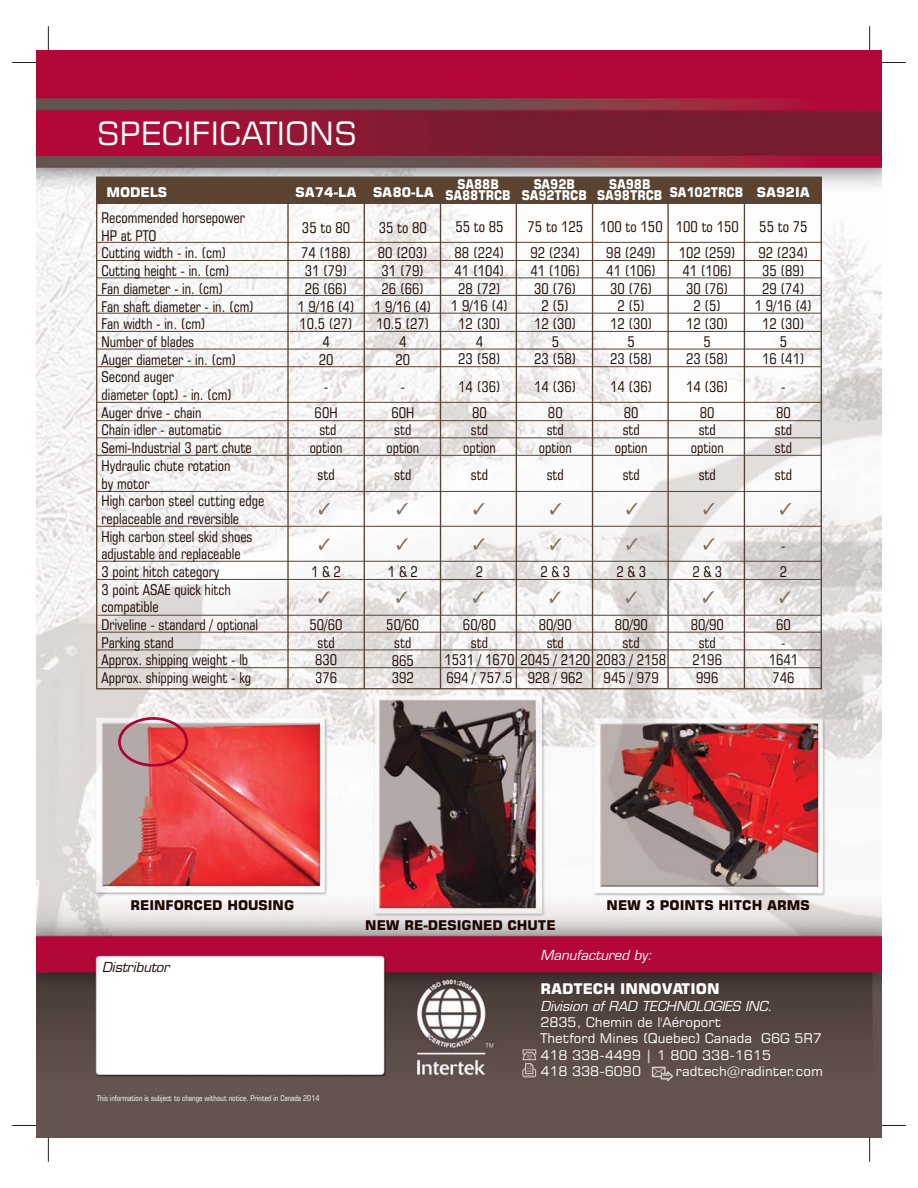
<style>
.page{position:relative;width:918px;height:1188px;background:#fff}
.page>*{position:absolute;margin:0;border:0;box-sizing:border-box;transform-origin:0 0}
.t1{font:32.25px "Square 721 BT";color:#fff}
.t2{font:14.7px/17.7px "Square 721 Cn BT";color:#1d0800;text-align:center}
.t3{font:700 14.7px "Square 721 BT";color:#fff}
.t4{font:13.35px/16.5px "Square 721 BT";color:#fff}
.t5{font:700 13.35px "Square 721 BT";color:#1d0800}
.t6{font:700 13.35px/11.2px "Square 721 BT";color:#fff;text-align:center;scale:.87 1}
.t7{font:italic 13.35px "Square 721 BT";color:#fff}
.t8{font:700 13.35px "Square 721 BT";color:#fff}
.t9{font:italic 13.35px "Square 721 BT";color:#1d0800}
.t10{font:700 13.35px "Square 721 BT";color:#d6cbc2}
.t11{font:8.1px "Square 721 Cn BT";color:#fff}
</style>
<div class="page">
<img style="left:36px;top:50px;width:846px;height:1088px">
<svg style="left:652px;top:1067px;width:21px;height:15px"></svg>
<svg style="left:522px;top:1049px;width:14px;height:28px"></svg>
<div style="left:97px;top:178px;width:724px;height:26px;background:#5a4330"></div>
<hr style="left:364px;top:178px;width:1px;height:511px;background:#5a4330">
<hr style="left:287px;top:178px;width:2px;height:511px;background:#5a4330">
<hr style="left:97px;top:242px;width:724px;height:1px;background:#5a4330">
<hr style="left:97px;top:260px;width:724px;height:1px;background:#5a4330">
<hr style="left:97px;top:278px;width:724px;height:1px;background:#5a4330">
<hr style="left:97px;top:295px;width:724px;height:1px;background:#5a4330">
<hr style="left:97px;top:313px;width:724px;height:1px;background:#5a4330">
<hr style="left:97px;top:331px;width:724px;height:1px;background:#5a4330">
<hr style="left:97px;top:349px;width:724px;height:1px;background:#5a4330">
<hr style="left:97px;top:366px;width:724px;height:1px;background:#5a4330">
<hr style="left:97px;top:402px;width:724px;height:1px;background:#5a4330">
<hr style="left:97px;top:420px;width:724px;height:1px;background:#5a4330">
<hr style="left:97px;top:438px;width:724px;height:1px;background:#5a4330">
<hr style="left:97px;top:455px;width:724px;height:1px;background:#5a4330">
<hr style="left:97px;top:491px;width:724px;height:1px;background:#5a4330">
<hr style="left:97px;top:526px;width:724px;height:1px;background:#5a4330">
<hr style="left:97px;top:561px;width:724px;height:1px;background:#5a4330">
<hr style="left:97px;top:579px;width:724px;height:1px;background:#5a4330">
<hr style="left:97px;top:615px;width:725px;height:1px;background:#5a4330">
<hr style="left:97px;top:632px;width:724px;height:1px;background:#5a4330">
<hr style="left:97px;top:650px;width:725px;height:1px;background:#5a4330">
<hr style="left:97px;top:667px;width:724px;height:1px;background:#5a4330">
<hr style="left:440px;top:177px;width:1px;height:512px;background:#5a4330">
<hr style="left:516px;top:177px;width:1px;height:512px;background:#5a4330">
<hr style="left:592px;top:177px;width:1px;height:512px;background:#5a4330">
<hr style="left:667px;top:177px;width:2px;height:512px;background:#5a4330">
<hr style="left:744px;top:177px;width:1px;height:512px;background:#5a4330">
<div style="left:118px;top:717px;width:70px;height:50px;border:3px solid #a90433;border-radius:50%"></div>
<svg style="left:318px;top:591px;width:11px;height:12px"></svg>
<svg style="left:396px;top:591px;width:11px;height:12px"></svg>
<svg style="left:473px;top:591px;width:11px;height:12px"></svg>
<svg style="left:550px;top:591px;width:11px;height:12px"></svg>
<svg style="left:626px;top:591px;width:11px;height:12px"></svg>
<svg style="left:703px;top:591px;width:11px;height:12px"></svg>
<svg style="left:780px;top:591px;width:11px;height:12px"></svg>
<svg style="left:319px;top:538px;width:11px;height:12px"></svg>
<svg style="left:397px;top:538px;width:11px;height:12px"></svg>
<svg style="left:473px;top:538px;width:12px;height:12px"></svg>
<svg style="left:550px;top:538px;width:11px;height:12px"></svg>
<svg style="left:626px;top:538px;width:12px;height:12px"></svg>
<svg style="left:703px;top:538px;width:12px;height:12px"></svg>
<svg style="left:319px;top:503px;width:11px;height:12px"></svg>
<svg style="left:397px;top:503px;width:11px;height:11px"></svg>
<svg style="left:473px;top:503px;width:12px;height:12px"></svg>
<svg style="left:550px;top:503px;width:11px;height:12px"></svg>
<svg style="left:626px;top:503px;width:12px;height:11px"></svg>
<svg style="left:703px;top:503px;width:12px;height:11px"></svg>
<svg style="left:780px;top:503px;width:11px;height:12px"></svg>
<svg style="left:12px;top:62px;width:24px;height:1px"></svg>
<svg style="left:48px;top:26px;width:1px;height:24px"></svg>
<svg style="left:869px;top:26px;width:1px;height:24px"></svg>
<svg style="left:882px;top:62px;width:24px;height:1px"></svg>
<svg style="left:882px;top:1125px;width:24px;height:1px"></svg>
<svg style="left:869px;top:1137px;width:1px;height:25px"></svg>
<svg style="left:48px;top:1137px;width:1px;height:25px"></svg>
<svg style="left:12px;top:1125px;width:24px;height:1px"></svg>
<h1 class="t1" style="left:97px;top:115px;width:262px">SPECIFICATIONS</h1>
<p class="t8" style="left:106px;top:185px;width:62px">MODELS</p>
<p class="t2" style="left:102px;top:210px;width:164px;text-align:left">Recommended horsepower<br>HP at PTO<br>Cutting width - in. (cm)<br>Cutting height - in. (cm)<br>Fan diameter - in. (cm)<br>Fan shaft diameter - in. (cm)<br>Fan width - in. (cm)<br>Number of blades<br>Auger diameter - in. (cm)<br>Second auger<br>diameter (opt) - in. (cm)<br>Auger drive - chain<br>Chain idler - automatic<br>Semi-Industrial 3 part chute<br>Hydraulic chute rotation<br>by motor<br>High carbon steel cutting edge replaceable and reversible<br>High carbon steel skid shoes adjustable and replaceable<br>3 point hitch category<br>3 point ASAE quick hitch compatible<br>Driveline - standard / optional<br>Parking stand<br>Approx. shipping weight - lb<br>Approx. shipping weight - kg</p>
<p class="t6" style="left:446px;top:179px;width:76px">SA88B<br>SA88TRCB</p>
<p class="t6" style="left:522px;top:179px;width:76px">SA92B<br>SA92TRCB</p>
<p class="t6" style="left:609px;top:179px;width:49px">SA98B</p>
<p class="t8" style="left:296px;top:185px;width:140px">SA74-LA SA80-LA</p>
<p class="t6" style="left:597px;top:187px;width:246px">SA98TRCB SA102TRCB SA92IA</p>
<p class="t2" style="left:301px;top:216px;width:51px;line-height:25.8px;text-align:left">35 to 80<br>74 (188)</p>
<p class="t2" style="left:298px;top:263px;width:59px">31 (79)<br>26 (66)<br>1 9/16 (4)<br>10.5 (27)<br>4<br>20</p>
<p class="t2" style="left:315px;top:375px;width:24px;line-height:25.8px">-<br>60H</p>
<p class="t2" style="left:310px;top:423px;width:34px">std option</p>
<p class="t2" style="left:317px;top:467px;width:19px">std</p>
<p class="t2" style="left:378px;top:216px;width:51px;line-height:25.8px;text-align:left">35 to 80<br>80 (203)</p>
<p class="t2" style="left:374px;top:263px;width:59px">31 (79)<br>26 (66)<br>1 9/16 (4)<br>10.5 (27)<br>4<br>20</p>
<p class="t2" style="left:391px;top:375px;width:24px;line-height:25.8px">-<br>60H</p>
<p class="t2" style="left:386px;top:423px;width:34px">std option</p>
<p class="t2" style="left:394px;top:468px;width:19px">std</p>
<p class="t2" style="left:455px;top:216px;width:51px;line-height:25.8px;text-align:left">55 to 85<br>88 (224)</p>
<p class="t2" style="left:451px;top:263px;width:59px">41 (104)<br>28 (72)<br>1 9/16 (4)<br>12 (30)<br>4<br>23 (58)</p>
<p class="t2" style="left:458px;top:375px;width:44px;line-height:25.8px">14 (36)<br>80</p>
<p class="t2" style="left:463px;top:422px;width:34px">std option</p>
<p class="t2" style="left:471px;top:467px;width:19px">std</p>
<p class="t2" style="left:528px;top:216px;width:57px;line-height:25.8px;text-align:left">75 to 125<br>92 (234)</p>
<p class="t2" style="left:530px;top:263px;width:51px">41 (106)<br>30 (76)<br>2 (5)<br>12 (30)<br>5<br>23 (58)</p>
<p class="t2" style="left:534px;top:375px;width:44px;line-height:25.8px">14 (36)<br>80</p>
<p class="t2" style="left:539px;top:422px;width:34px">std option</p>
<p class="t2" style="left:547px;top:467px;width:19px">std</p>
<p class="t2" style="left:600px;top:216px;width:64px;line-height:25.8px">100 to 150<br>98 (249)</p>
<p class="t2" style="left:606px;top:263px;width:51px">41 (106)<br>30 (76)<br>2 (5)<br>12 (30)<br>5<br>23 (58)</p>
<p class="t2" style="left:610px;top:375px;width:44px;line-height:25.8px">14 (36)<br>80</p>
<p class="t2" style="left:615px;top:422px;width:34px">std option</p>
<p class="t2" style="left:623px;top:467px;width:19px">std</p>
<p class="t2" style="left:676px;top:216px;width:64px;line-height:25.8px;text-align:left">100 to 150<br>102 (259)</p>
<p class="t2" style="left:682px;top:263px;width:51px">41 (106)<br>30 (76)<br>2 (5)<br>12 (30)<br>5<br>23 (58)</p>
<p class="t2" style="left:686px;top:375px;width:44px;line-height:25.8px">14 (36)<br>80</p>
<p class="t2" style="left:691px;top:422px;width:34px">std option</p>
<p class="t2" style="left:699px;top:467px;width:19px">std</p>
<p class="t2" style="left:758px;top:216px;width:51px;line-height:25.8px;text-align:left">55 to 75<br>92 (234)</p>
<p class="t2" style="left:755px;top:263px;width:59px">35 (89)<br>29 (74)<br>1 9/16 (4)<br>12 (30)<br>5<br>16 (41)</p>
<p class="t2" style="left:776px;top:375px;width:16px;line-height:25.8px">-<br>80</p>
<p class="t2" style="left:775px;top:422px;width:19px;text-align:left">std std</p>
<p class="t2" style="left:775px;top:467px;width:19px">std</p>
<p class="t2" style="left:311px;top:564px;width:31px">1 &amp; 2</p>
<p class="t2" style="left:310px;top:617px;width:35px">50/60 std<br>830<br>376</p>
<p class="t2" style="left:388px;top:564px;width:31px">1 &amp; 2</p>
<p class="t2" style="left:386px;top:617px;width:35px">50/60 std<br>865<br>392</p>
<p class="t2" style="left:476px;top:564px;width:9px">2</p>
<p class="t2" style="left:540px;top:564px;width:31px">2 &amp; 3</p>
<p class="t2" style="left:616px;top:564px;width:31px">2 &amp; 3</p>
<p class="t2" style="left:692px;top:564px;width:31px">2 &amp; 3</p>
<p class="t2" style="left:615px;top:617px;width:35px">80/90 std</p>
<p class="t2" style="left:604px;top:670px;width:57px">945 / 979</p>
<p class="t2" style="left:463px;top:617px;width:35px">60/80</p>
<p class="t2" style="left:471px;top:635px;width:19px">std</p>
<p class="t2" style="left:445px;top:652px;width:223px">1531 / 1670 2045 / 2120 2083 / 2158</p>
<p class="t2" style="left:446px;top:670px;width:68px">694 / 757.5</p>
<p class="t2" style="left:539px;top:617px;width:35px">80/90 std</p>
<p class="t2" style="left:528px;top:670px;width:57px">928 / 962</p>
<p class="t2" style="left:691px;top:617px;width:35px">80/90 std<br>2196<br>996</p>
<p class="t2" style="left:780px;top:534px;width:9px;line-height:25.8px;text-align:left">-<br>2</p>
<p class="t2" style="left:769px;top:617px;width:31px">60<br>-<br>1641<br>746</p>
<p class="t5" style="left:131px;top:897px;width:165px">REINFORCED HOUSING</p>
<p class="t9" style="left:102px;top:959px;width:69px">Distributor</p>
<p class="t11" style="left:97px;top:1095px;width:224px">This information is subject to change without notice. Printed in Canada 2014</p>
<p class="t5" style="left:365px;top:918px;width:192px">NEW RE-DESIGNED CHUTE</p>
<p class="t5" style="left:607px;top:897px;width:205px">NEW 3 POINTS HITCH ARMS</p>
<p class="t7" style="left:540px;top:948px;width:113px">Manufactured by:</p>
<p class="t3" style="left:540px;top:980px;width:181px">RADTECH INNOVATION</p>
<p class="t7" style="left:540px;top:998px;width:233px">Division of RAD TECHNOLOGIES INC.</p>
<p class="t4" style="left:540px;top:1014px;width:283px">2835, Chemin de l'Aéroport<br>Thetford Mines (Quebec) Canada G6G 5R7<br>418 338-4499 1 800 338-1615<br>418 338-6090</p>
<p class="t10" style="left:646px;top:1047px;width:8px">|</p>
<p class="t4" style="left:676px;top:1064px;width:149px">radtech@radinter.com</p>
</div>
